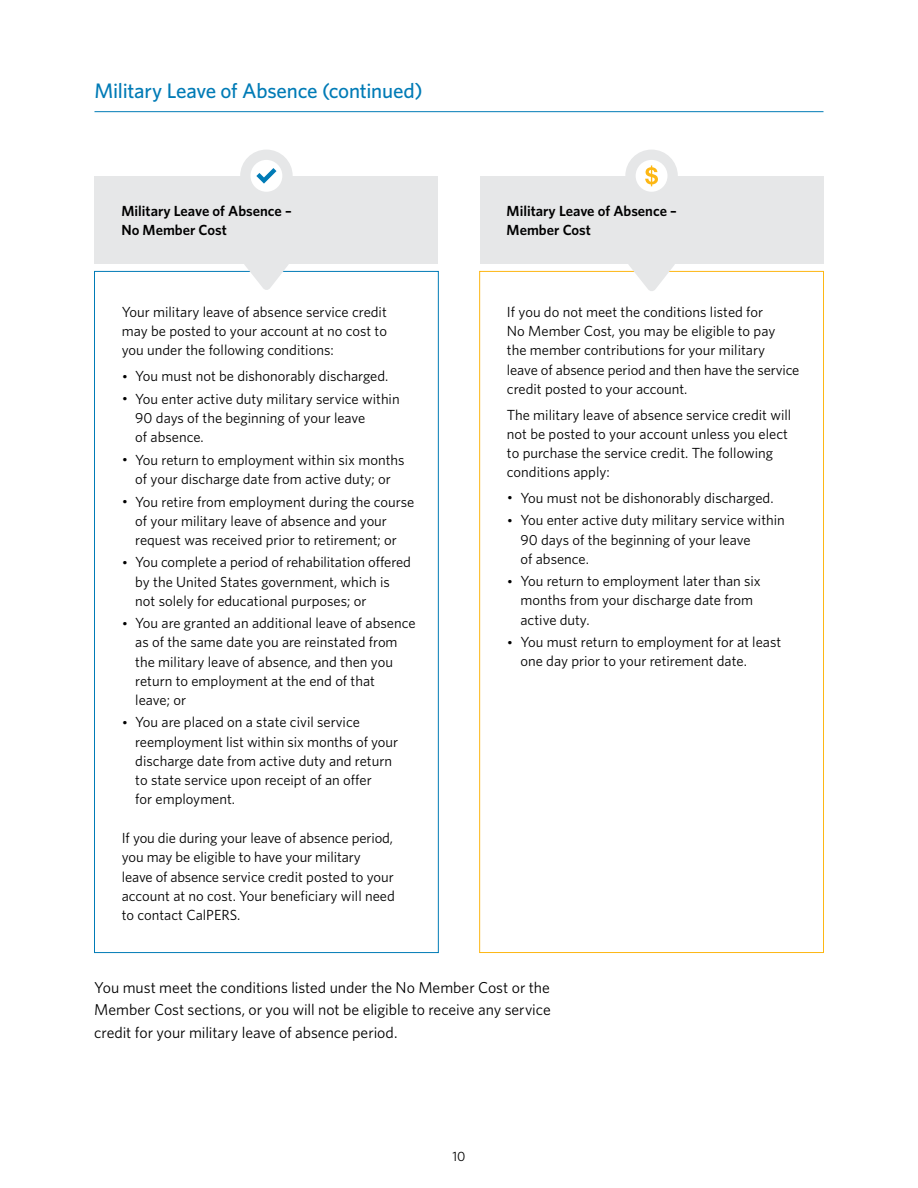
<style>
.page{position:relative;width:918px;height:1188px;background:#fff}
.page>*{position:absolute;margin:0;border:0;box-sizing:border-box;transform-origin:0 0}
.t1{font:500 21px "Whitney";letter-spacing:-.01em;color:#007bb6}
.t2{font:15.75px/22.5px "Whitney";letter-spacing:-.005em;color:#000;text-align:justify}
.t3{font:14.7px/19.2px "Whitney";color:#000}
.t4{font:600 14.7px/19.2px "Whitney";color:#000}
.t5{font:13.5px "Whitney";color:#000}
.s1{font-family:"Trebuchet MS";font-size:12px}
</style>
<div class="page">
<div style="left:94px;top:176px;width:344px;height:88px;background:#e6e7e8"></div>
<div style="left:480px;top:176px;width:344px;height:88px;background:#e6e7e8"></div>
<svg style="left:243px;top:264px;width:47px;height:26px"></svg>
<svg style="left:627px;top:264px;width:49px;height:27px"></svg>
<div style="left:240px;top:150px;width:53px;height:52px;background:#e6e7e8;border-radius:50%"></div>
<div style="left:251px;top:160px;width:31px;height:32px;background:#fff;border-radius:50%"></div>
<div style="left:625px;top:150px;width:53px;height:52px;background:#e6e7e8;border-radius:50%"></div>
<div style="left:636px;top:160px;width:32px;height:32px;background:#fff;border-radius:50%"></div>
<svg style="left:645px;top:165px;width:13px;height:21px"></svg>
<svg style="left:256px;top:168px;width:20px;height:16px"></svg>
<hr style="left:94px;top:111px;width:730px;height:1px;background:#007bb6">
<h1 class="t1" style="left:94px;top:77px;width:330px">Military Leave of Absence (continued)</h1>
<h4 class="t4" style="left:122px;top:201px;width:172px">Military Leave of Absence –<br>No Member Cost</h4>
<p class="t3" style="left:122px;top:302px;width:267px;text-align:justify">Your military leave of absence service credit may be posted to your account at no cost to you under the following conditions:</p>
<p class="t3" style="left:122px;top:366px;width:268px"><span class="s1">•</span> You must not be dishonorably discharged .</p>
<p class="t3" style="left:135px;top:389px;width:266px;text-indent:-14px"><span class="s1">•</span> You enter active duty military service within<br>90 days of the beginning of your leave<br>of absence .</p>
<p class="t3" style="left:122px;top:450px;width:284px;text-align:center"><span class="s1">•</span> You return to employment within six months of your discharge date from active duty; or</p>
<p class="t3" style="left:135px;top:492px;width:281px;text-indent:-14px"><span class="s1">•</span> You retire from employment during the course of your military leave of absence and your request was received prior to retirement; or</p>
<p class="t3" style="left:135px;top:552px;width:277px;text-indent:-14px"><span class="s1">•</span> You complete a period of rehabilitation offered by the United States government, which is not solely for educational purposes; or</p>
<p class="t3" style="left:135px;top:613px;width:282px;text-indent:-14px"><span class="s1">•</span> You are granted an additional leave of absence as of the same date you are reinstated from the military leave of absence, and then you return to employment at the end of that<br>leave; or</p>
<p class="t3" style="left:122px;top:712px;width:240px"><span class="s1">•</span> You are placed on a state civil service</p>
<p class="t3" style="left:135px;top:732px;width:264px">reemployment list within six months of your</p>
<p class="t3" style="left:135px;top:751px;width:258px">discharge date from active duty and return</p>
<p class="t3" style="left:135px;top:770px;width:238px">to state service upon receipt of an offer</p>
<p class="t3" style="left:135px;top:789px;width:101px">for employment .</p>
<p class="t3" style="left:122px;top:828px;width:275px">If you die during your leave of absence period, you may be eligible to have your military leave of absence service credit posted to your account at no cost . Your beneficiary will need to contact CalPERS .</p>
<h4 class="t4" style="left:507px;top:201px;width:172px">Military Leave of Absence –<br>Member Cost</h4>
<p class="t3" style="left:507px;top:302px;width:294px">If you do not meet the conditions listed for<br>No Member Cost, you may be eligible to pay<br>the member contributions for your military leave of absence period and then have the service credit posted to your account .</p>
<p class="t3" style="left:507px;top:405px;width:286px">The military leave of absence service credit will not be posted to your account unless you elect to purchase the service credit . The following conditions apply:</p>
<p class="t3" style="left:507px;top:488px;width:268px"><span class="s1">•</span> You must not be dishonorably discharged .</p>
<p class="t3" style="left:520px;top:510px;width:266px;text-indent:-14px"><span class="s1">•</span> You enter active duty military service within<br>90 days of the beginning of your leave<br>of absence .</p>
<p class="t3" style="left:520px;top:571px;width:242px;text-indent:-14px"><span class="s1">•</span> You return to employment later than six months from your discharge date from active duty .</p>
<p class="t3" style="left:520px;top:632px;width:262px;text-indent:-14px"><span class="s1">•</span> You must return to employment for at least one day prior to your retirement date .</p>
<p class="t2" style="left:94px;top:976px;width:458px">You must meet the conditions listed under the No Member Cost or the Member Cost sections, or you will not be eligible to receive any service credit for your military leave of absence period .</p>
<p class="t5" style="left:452px;top:1147px;width:15px">10</p>
</div>
